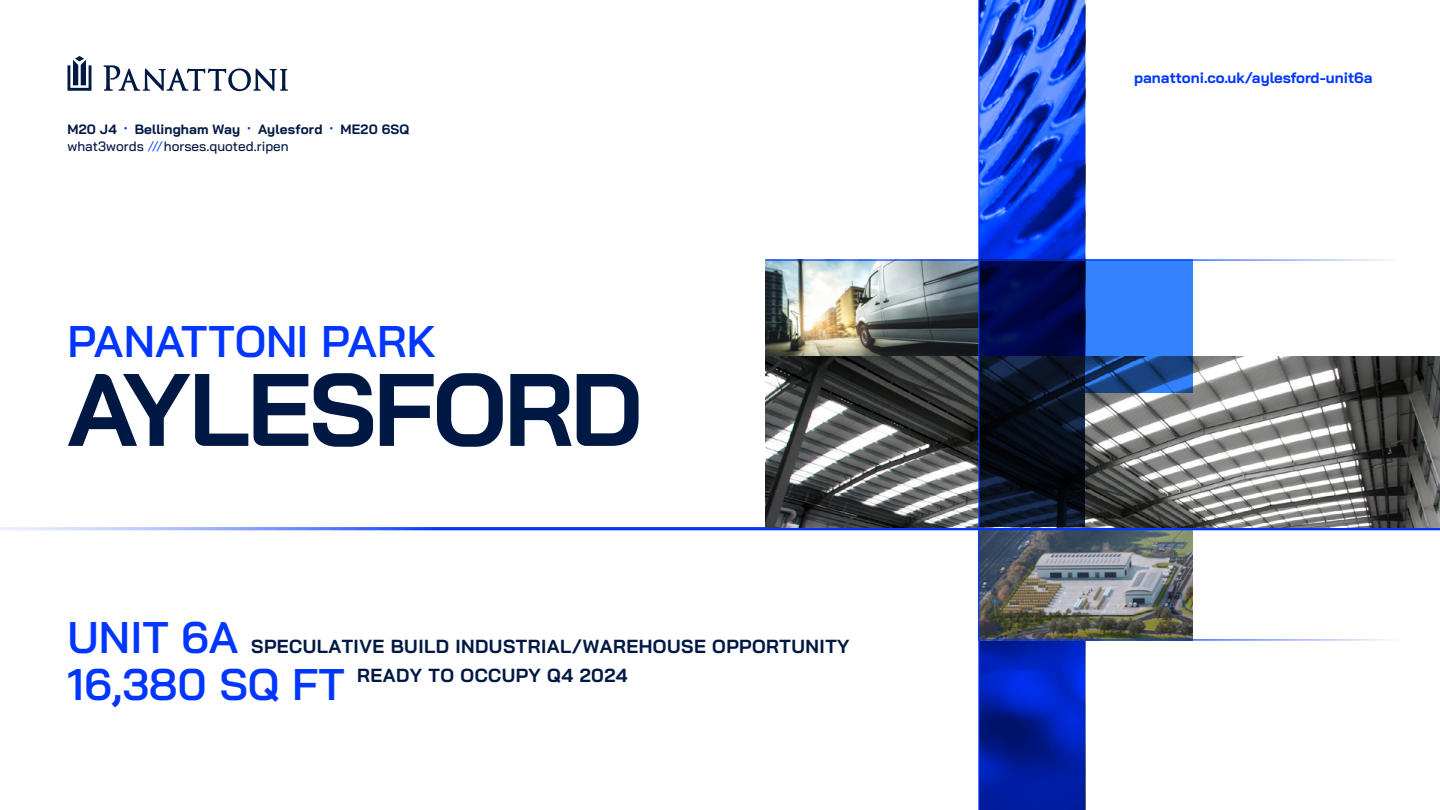
<style>
.page{position:relative;width:1440px;height:810px;background:#fff}
.page>*{position:absolute;margin:0;border:0;box-sizing:border-box;transform-origin:0 0}
.t1{font:700 102.75px "Bai Jamjuree";letter-spacing:-.03em;color:#001844}
.t2{font:600 44.25px "Bai Jamjuree";color:#0036ff}
.t3{font:700 18.9px "Bai Jamjuree";letter-spacing:.025em;color:#001844}
.t4{font:700 15px "Bai Jamjuree";color:#0036ff}
.t5{font:700 13.5px/18px "Bai Jamjuree";letter-spacing:.015em;color:#001844}
.s1{font-weight:400;color:#0036ff}
.s2{font-weight:500}
</style>
<div class="page">
<img style="left:980px;top:0;width:105px;height:810px">
<img style="left:765px;top:261px;width:213px;height:96px">
<img style="left:979px;top:530px;width:213px;height:109px">
<svg style="left:103px;top:65px;width:185px;height:26px"></svg>
<svg style="left:68px;top:56px;width:23px;height:35px"></svg>
<hr style="left:0;top:527px;width:1440px;height:3px;background:#0036ff">
<img style="left:765px;top:357px;width:675px;height:170px">
<svg style="left:979px;top:261px;width:106px;height:266px;background:#060e30"></svg>
<svg style="left:1085px;top:261px;width:107px;height:132px;background:#2c72de"></svg>
<hr style="left:765px;top:260px;width:633px;height:1px;background:#0036ff">
<hr style="left:978px;top:639px;width:422px;height:1px;background:#0036ff">
<hr style="left:978px;top:0;width:1px;height:810px;background:#0036ff">
<p class="t5" style="left:68px;top:120px;width:343px">M20 J4 <span class="s1">•</span> Bellingham Way <span class="s1">•</span> Aylesford <span class="s1">•</span> ME20 6SQ <span class="s2">what3words</span> <span class="s1">///</span><span class="s2">horses.quoted.ripen</span></p>
<h2 class="t2" style="left:68px;top:316px;width:370px">PANATTONI PARK</h2>
<h1 class="t1" style="left:68px;top:350px;width:576px">AYLESFORD</h1>
<h2 class="t2" style="left:68px;top:612px;width:172px">UNIT 6A</h2>
<h3 class="t3" style="left:251px;top:635px;width:600px">SPECULATIVE BUILD INDUSTRIAL/WAREHOUSE OPPORTUNITY</h3>
<h2 class="t2" style="left:68px;top:659px;width:279px">16,380 SQ FT</h2>
<h3 class="t3" style="left:357px;top:665px;width:272px">READY TO OCCUPY Q4 2024</h3>
<p class="t4" style="left:1134px;top:69px;width:240px">panattoni.co.uk/aylesford-unit6a</p>
</div>
